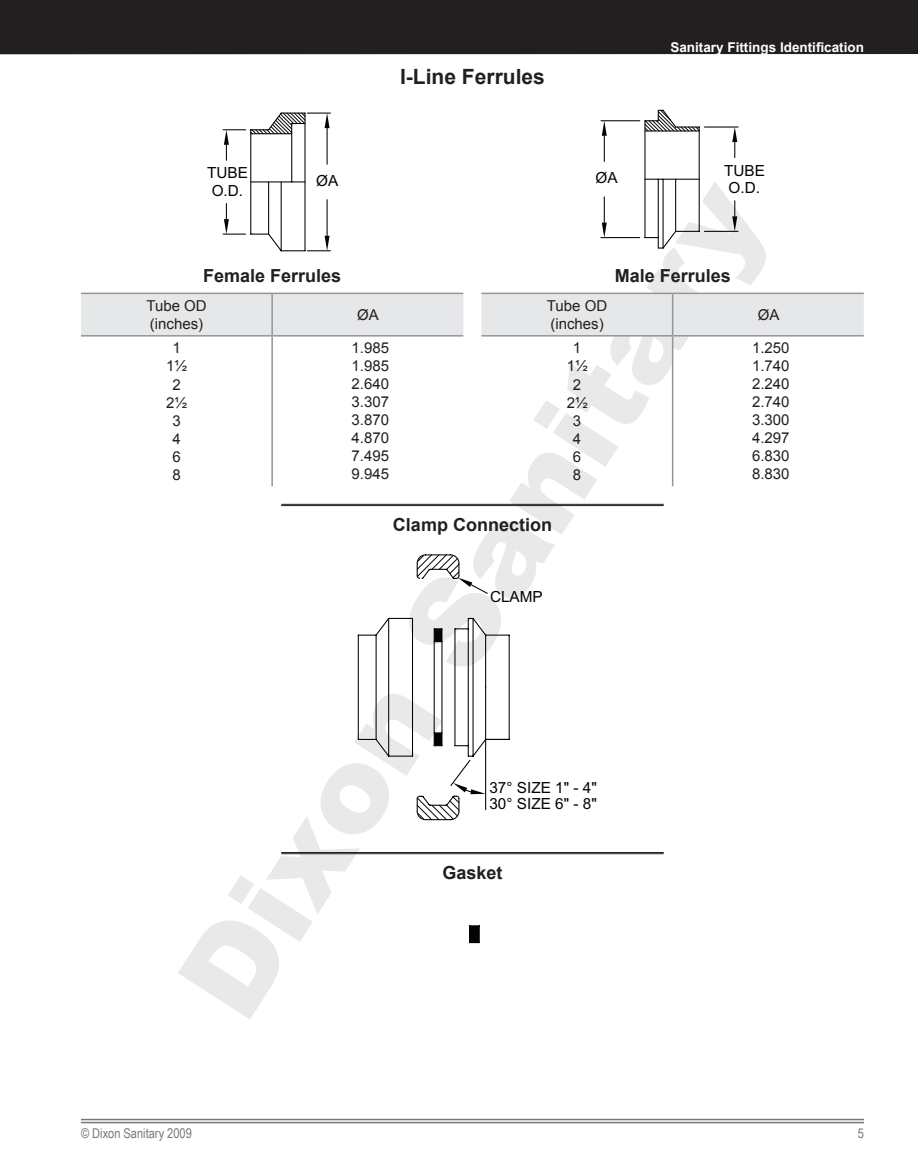
<style>
.page{position:relative;width:918px;height:1175px;background:#fff}
.page>*{position:absolute;margin:0;border:0;box-sizing:border-box;transform-origin:0 0}
.t1{font:900 120px "Arial";color:#231f20}
.t2{font:700 21px "Arial";color:#231f20}
.t3{font:700 18px "Arial";color:#231f20}
.t4{font:15.3px/17.4px "Arial";color:#040503}
.t5{font:15px/18px "Arial";color:#231f20}
.t6{font:700 13.5px "Arial";color:#fff}
.t7{font:13.5px "Arial Narrow";color:#76787b}
</style>
<div class="page">
<div style="left:0;top:0;width:918px;height:54px;background:#231f20"></div>
<hr style="left:81px;top:1121px;width:783px;height:2px;background:#76787b">
<hr style="left:81px;top:1118px;width:783px;height:2px;background:#76787b">
<div style="left:81px;top:294px;width:382px;height:41px;background:#e6e7e9"></div>
<hr style="left:81px;top:292px;width:191px;height:2px;background:#939598">
<hr style="left:272px;top:292px;width:191px;height:2px;background:#939598">
<hr style="left:271px;top:294px;width:2px;height:41px;background:#939598">
<hr style="left:81px;top:335px;width:191px;height:1px;background:#939598">
<hr style="left:272px;top:335px;width:191px;height:1px;background:#939598">
<hr style="left:271px;top:336px;width:2px;height:150px;background:#939598">
<hr style="left:672px;top:336px;width:1px;height:150px;background:#939598">
<hr style="left:281px;top:504px;width:383px;height:1px;background:#231f20">
<hr style="left:281px;top:505px;width:383px;height:1px;background:#231f20">
<hr style="left:281px;top:852px;width:383px;height:1px;background:#231f20">
<hr style="left:281px;top:853px;width:383px;height:1px;background:#231f20">
<svg style="left:223px;top:112px;width:108px;height:140px"></svg>
<hr style="left:291px;top:123px;width:1px;height:59px;background:#040503">
<hr style="left:251px;top:181px;width:54px;height:1px;background:#040503">
<hr style="left:251px;top:133px;width:41px;height:1px;background:#040503">
<svg style="left:357px;top:617px;width:153px;height:203px"></svg>
<svg style="left:416px;top:554px;width:72px;height:40px"></svg>
<svg style="left:469px;top:925px;width:11px;height:18px"></svg>
<hr style="left:704px;top:126px;width:34px;height:2px;background:#040503">
<hr style="left:704px;top:231px;width:34px;height:1px;background:#040503">
<svg style="left:732px;top:127px;width:5px;height:31px"></svg>
<svg style="left:732px;top:201px;width:5px;height:30px"></svg>
<svg style="left:600px;top:109px;width:100px;height:140px"></svg>
<hr style="left:658px;top:179px;width:1px;height:69px;background:#040503">
<hr style="left:645px;top:179px;width:54px;height:1px;background:#040503">
<hr style="left:675px;top:179px;width:1px;height:52px;background:#040503">
<hr style="left:663px;top:179px;width:1px;height:69px;background:#040503">
<svg style="left:482px;top:292px;width:382px;height:44px;background:#e1e2e4"></svg>
<h2 class="t2" style="left:400px;top:62px;width:146px">I-Line Ferrules</h2>
<p class="t6" style="left:670px;top:38px;width:195px">Sanitary Fittings Identification</p>
<p class="t4" style="left:595px;top:169px;width:24px">ØA</p>
<p class="t4" style="left:724px;top:161px;width:42px">TUBE<br>O.D.</p>
<p class="t4" style="left:207px;top:164px;width:42px">TUBE<br>O.D.</p>
<p class="t4" style="left:316px;top:171px;width:24px">ØA</p>
<h1 class="t1" style="left:134px;top:955px;width:966px;rotate:-57deg">Dixon Sanitary</h1>
<p class="t3" style="left:203px;top:263px;width:140px">Female Ferrules</p>
<p class="t3" style="left:615px;top:263px;width:118px">Male Ferrules</p>
<p class="t5" style="left:146px;top:297px;width:62px">Tube OD (inches)</p>
<p class="t5" style="left:357px;top:306px;width:23px">ØA</p>
<p class="t5" style="left:166px;top:339px;width:22px;text-align:center">1<br>1½<br>2<br>2½<br>3<br>4<br>6<br>8</p>
<p class="t5" style="left:352px;top:338px;width:39px;text-align:justify">1.985<br>1.985<br>2.640<br>3.307<br>3.870<br>4.870<br>7.495<br>9.945</p>
<p class="t5" style="left:547px;top:297px;width:62px">Tube OD (inches)</p>
<p class="t5" style="left:758px;top:306px;width:23px">ØA</p>
<p class="t5" style="left:567px;top:339px;width:22px;text-align:center">1<br>1½<br>2<br>2½<br>3<br>4<br>6<br>8</p>
<p class="t5" style="left:752px;top:338px;width:39px;text-align:justify">1.250<br>1.740<br>2.240<br>2.740<br>3.300<br>4.297<br>6.830<br>8.830</p>
<p class="t3" style="left:393px;top:512px;width:161px">Clamp Connection</p>
<p class="t4" style="left:490px;top:588px;width:54px">CLAMP</p>
<p class="t4" style="left:489px;top:779px;width:109px;line-height:16.2px">37° SIZE 1" - 4"<br>30° SIZE 6" - 8"</p>
<p class="t3" style="left:442px;top:860px;width:62px">Gasket</p>
<p class="t7" style="left:81px;top:1123px;width:112px">© Dixon Sanitary 2009</p>
<p class="t7" style="left:858px;top:1123px;width:8px">5</p>
</div>
